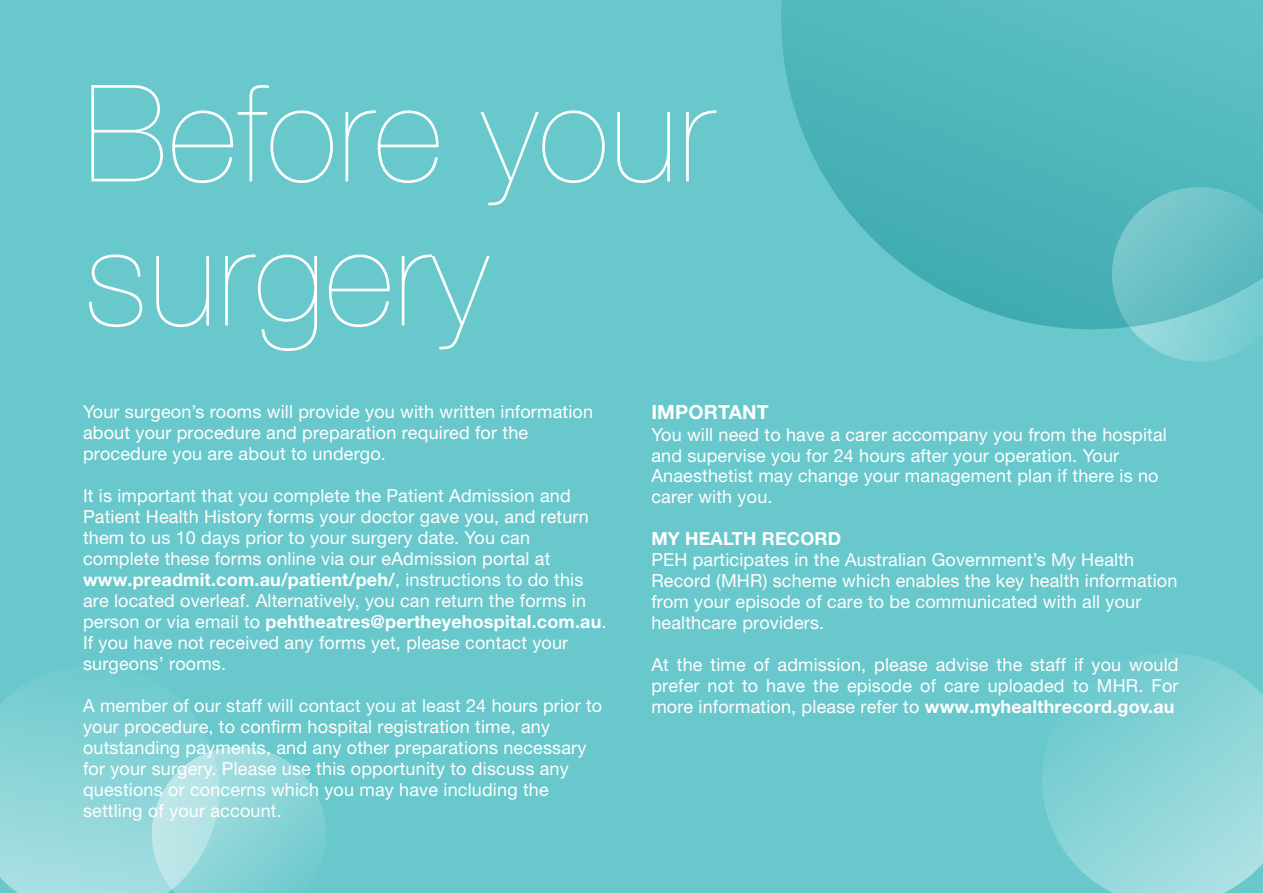
<style>
.page{position:relative;width:1263px;height:893px;background:#68c8cc}
.page>*{position:absolute;margin:0;border:0;box-sizing:border-box;transform-origin:0 0}
.t1{font:200 135px "Helvetica Neue LT Std";letter-spacing:.01em;color:#fff}
.t2{font:700 19.5px "Helvetica Neue LT Std";letter-spacing:.01em;color:#fff}
.t3{font:18px/21px "Helvetica Neue LT Std";letter-spacing:.01em;color:#fff}
.s1{font-weight:700}
</style>
<div class="page">
<svg style="left:1042px;top:653px;width:221px;height:240px"></svg>
<svg style="left:0;top:679px;width:206px;height:214px"></svg>
<svg style="left:141px;top:736px;width:185px;height:157px"></svg>
<svg style="left:1131px;top:329px;width:125px;height:33px"></svg>
<svg style="left:781px;top:0;width:482px;height:329px;fill:#53b9be"></svg>
<p class="t1" style="left:85px;top:56px;width:630px">Before your</p>
<p class="t1" style="left:85px;top:200px;width:404px">surgery</p>
<p class="t3" style="left:83px;top:401px;width:511px">Your surgeon’s rooms will provide you with written information about your procedure and preparation required for the procedure you are about to undergo.</p>
<p class="t3" style="left:83px;top:485px;width:525px">It is important that you complete the Patient Admission and Patient Health History forms your doctor gave you, and return them to us 10 days prior to your surgery date. You can complete these forms online via our eAdmission portal at <span class="s1">www.preadmit.com.au/patient/peh/</span>, instructions to do this are located overleaf. Alternatively, you can return the forms in person or via email to <span class="s1">pehtheatres@pertheyehospital.com.au</span>.<br>If you have not received any forms yet, please contact your surgeons’ rooms.</p>
<p class="t3" style="left:83px;top:695px;width:521px">A member of our staff will contact you at least 24 hours prior to your procedure, to confirm hospital registration time, any outstanding payments, and any other preparations necessary for your surgery. Please use this opportunity to discuss any questions or concerns which you may have including the settling of your account.</p>
<p class="t2" style="left:651px;top:400px;width:119px">IMPORTANT</p>
<p class="t3" style="left:651px;top:424px;width:517px">You will need to have a carer accompany you from the hospital and supervise you for 24 hours after your operation. Your Anaesthetist may change your management plan if there is no carer with you.</p>
<p class="t3" style="left:651px;top:528px;width:528px"><span class="s1">MY HEALTH RECORD<br></span>PEH participates in the Australian Government’s My Health Record (MHR) scheme which enables the key health information from your episode of care to be communicated with all your healthcare providers.</p>
<p class="t3" style="left:651px;top:654px;width:529px;text-align:justify">At the time of admission, please advise the staff if you would prefer not to have the episode of care uploaded to MHR. For more information, please refer to <span class="s1">www.myhealthrecord.gov.au</span></p>
</div>
